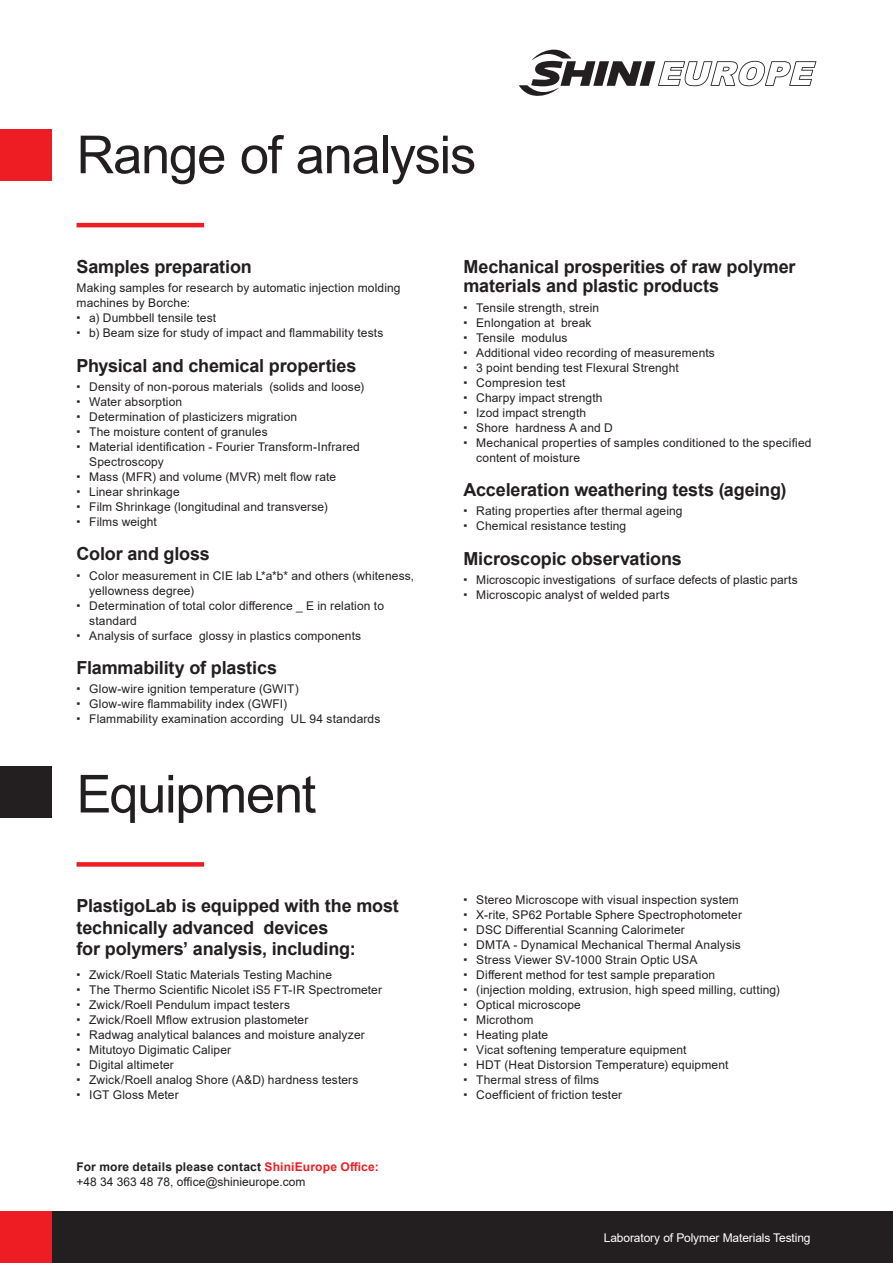
<style>
.page{position:relative;width:893px;height:1263px;background:#fff}
.page>*{position:absolute;margin:0;border:0;box-sizing:border-box;transform-origin:0 0}
.t1{font:52.5px "Arial";letter-spacing:-.025em;color:#231f20}
.t2{font:700 18px/21.6px "Arial";letter-spacing:-.01em;color:#231f20}
.t3{font:12px/15px "Arial";letter-spacing:.01em;color:#231f20}
.t4{font:12px "Arial";letter-spacing:-.01em;color:#fff}
.s1{font-weight:900}
.s2{font-weight:700}
.s3{font-weight:700;color:#ee1d23}
</style>
<div class="page">
<div style="left:0;top:129px;width:51px;height:51px;background:#ee1d23"></div>
<div style="left:0;top:766px;width:51px;height:51px;background:#231f20"></div>
<svg style="left:519px;top:49px;width:297px;height:47px"></svg>
<hr style="left:77px;top:223px;width:127px;height:4px;background:#ee1d23">
<div style="left:77px;top:862px;width:127px;height:5px;background:#ee1d23"></div>
<div style="left:0;top:1212px;width:893px;height:51px;background:#231f20"></div>
<div style="left:0;top:1212px;width:51px;height:51px;background:#ee1d23"></div>
<h1 class="t1" style="left:77px;top:119px;width:401px">Range of analysis</h1>
<h2 class="t2" style="left:77px;top:256px;width:177px">Samples preparation</h2>
<p class="t3" style="left:77px;top:280px;width:326px">Making samples for research by automatic injection molding machines by Borche:<br><span class="s1">∙</span> a) Dumbbell tensile test<br><span class="s1">∙</span> b) Beam size for study of impact and flammability tests</p>
<h2 class="t2" style="left:77px;top:355px;width:281px">Physical and chemical properties</h2>
<p class="t3" style="left:77px;top:379px;width:289px"><span class="s1">∙</span> Density of non-porous materials (solids and loose)</p>
<p class="t3" style="left:77px;top:394px;width:107px"><span class="s1">∙</span> Water absorption</p>
<p class="t3" style="left:77px;top:409px;width:222px"><span class="s1">∙</span> Determination of plasticizers migration</p>
<p class="t3" style="left:77px;top:424px;width:193px"><span class="s1">∙</span> The moisture content of granules</p>
<p class="t3" style="left:77px;top:439px;width:285px"><span class="s1">∙</span> Material identification - Fourier Transform-Infrared</p>
<p class="t3" style="left:89px;top:454px;width:76px">Spectroscopy</p>
<p class="t3" style="left:77px;top:469px;width:261px"><span class="s1">∙</span> Mass (MFR) and volume (MVR) melt flow rate</p>
<p class="t3" style="left:77px;top:484px;width:105px"><span class="s1">∙</span> Linear shrinkage</p>
<p class="t3" style="left:77px;top:499px;width:253px"><span class="s1">∙</span> Film Shrinkage (longitudinal and transverse)</p>
<p class="t3" style="left:77px;top:514px;width:82px"><span class="s1">∙</span> Films weight</p>
<h2 class="t2" style="left:77px;top:543px;width:135px">Color and gloss</h2>
<p class="t3" style="left:77px;top:568px;width:339px"><span class="s1">∙</span> Color measurement in CIE lab L*a*b* and others (whiteness,</p>
<p class="t3" style="left:89px;top:583px;width:106px">yellowness degree)</p>
<p class="t3" style="left:77px;top:598px;width:309px"><span class="s1">∙</span> Determination of total color difference _ E in relation to</p>
<p class="t3" style="left:89px;top:613px;width:49px">standard</p>
<p class="t3" style="left:77px;top:628px;width:286px"><span class="s1">∙</span> Analysis of surface glossy in plastics components</p>
<h2 class="t2" style="left:77px;top:657px;width:202px">Flammability of plastics</h2>
<p class="t3" style="left:77px;top:682px;width:305px"><span class="s1">∙</span> Glow-wire ignition temperature (GWIT)<br><span class="s1">∙</span> Glow-wire flammability index (GWFI)<br><span class="s1">∙</span> Flammability examination according UL 94 standards</p>
<h1 class="t1" style="left:77px;top:758px;width:241px">Equipment</h1>
<h2 class="t2" style="left:77px;top:895px;width:324px">PlastigoLab is equipped with the most technically advanced devices<br>for polymers’ analysis, including:</h2>
<p class="t3" style="left:77px;top:967px;width:307px"><span class="s1">∙</span> Zwick/Roell Static Materials Testing Machine<br><span class="s1">∙</span> The Thermo Scientific Nicolet iS5 FT-IR Spectrometer <span class="s1">∙</span> Zwick/Roell Pendulum impact testers<br><span class="s1">∙</span> Zwick/Roell Mflow extrusion plastometer<br><span class="s1">∙</span> Radwag analytical balances and moisture analyzer<br><span class="s1">∙</span> Mitutoyo Digimatic Caliper<br><span class="s1">∙</span> Digital altimeter<br><span class="s1">∙</span> Zwick/Roell analog Shore (A&amp;D) hardness testers<br><span class="s1">∙</span> IGT Gloss Meter</p>
<p class="t3" style="left:77px;top:1160px;width:304px"><span class="s2">For more details please contact</span> <span class="s3">ShiniEurope Office: </span>+48 34 363 48 78, office@shinieurope.com</p>
<h2 class="t2" style="left:463px;top:257px;width:334px;line-height:19.5px">Mechanical prosperities of raw polymer materials and plastic products</h2>
<p class="t3" style="left:463px;top:300px;width:137px"><span class="s1">∙</span> Tensile strength, strein</p>
<p class="t3" style="left:463px;top:315px;width:130px"><span class="s1">∙</span> Enlongation at break</p>
<p class="t3" style="left:463px;top:330px;width:106px"><span class="s1">∙</span> Tensile modulus</p>
<p class="t3" style="left:463px;top:345px;width:253px"><span class="s1">∙</span> Additional video recording of measurements</p>
<p class="t3" style="left:463px;top:360px;width:217px"><span class="s1">∙</span> 3 point bending test Flexural Strenght</p>
<p class="t3" style="left:463px;top:375px;width:103px"><span class="s1">∙</span> Compresion test</p>
<p class="t3" style="left:463px;top:390px;width:141px"><span class="s1">∙</span> Charpy impact strength</p>
<p class="t3" style="left:463px;top:405px;width:124px"><span class="s1">∙</span> Izod impact strength</p>
<p class="t3" style="left:463px;top:420px;width:151px"><span class="s1">∙</span> Shore hardness A and D</p>
<p class="t3" style="left:463px;top:435px;width:349px"><span class="s1">∙</span> Mechanical properties of samples conditioned to the specified</p>
<p class="t3" style="left:476px;top:450px;width:105px">content of moisture</p>
<h2 class="t2" style="left:463px;top:479px;width:324px">Acceleration weathering tests (ageing)</h2>
<p class="t3" style="left:463px;top:504px;width:221px"><span class="s1">∙</span> Rating properties after thermal ageing <span class="s1">∙</span> Chemical resistance testing</p>
<h2 class="t2" style="left:463px;top:548px;width:220px">Microscopic observations</h2>
<p class="t3" style="left:463px;top:572px;width:336px"><span class="s1">∙</span> Microscopic investigations of surface defects of plastic parts <span class="s1">∙</span> Microscopic analyst of welded parts</p>
<p class="t3" style="left:463px;top:892px;width:318px"><span class="s1">∙</span> Stereo Microscope with visual inspection system<br><span class="s1">∙</span> X-rite, SP62 Portable Sphere Spectrophotometer<br><span class="s1">∙</span> DSC Differential Scanning Calorimeter<br><span class="s1">∙</span> DMTA - Dynamical Mechanical Thermal Analysis<br><span class="s1">∙</span> Stress Viewer SV-1000 Strain Optic USA<br><span class="s1">∙</span> Different method for test sample preparation<br><span class="s1">∙</span> (injection molding, extrusion, high speed milling, cutting) <span class="s1">∙</span> Optical microscope<br><span class="s1">∙</span> Microthom<br><span class="s1">∙</span> Heating plate<br><span class="s1">∙</span> Vicat softening temperature equipment<br><span class="s1">∙</span> HDT (Heat Distorsion Temperature) equipment<br><span class="s1">∙</span> Thermal stress of films<br><span class="s1">∙</span> Coefficient of friction tester</p>
<p class="t4" style="left:604px;top:1229px;width:208px">Laboratory of Polymer Materials Testing</p>
</div>
